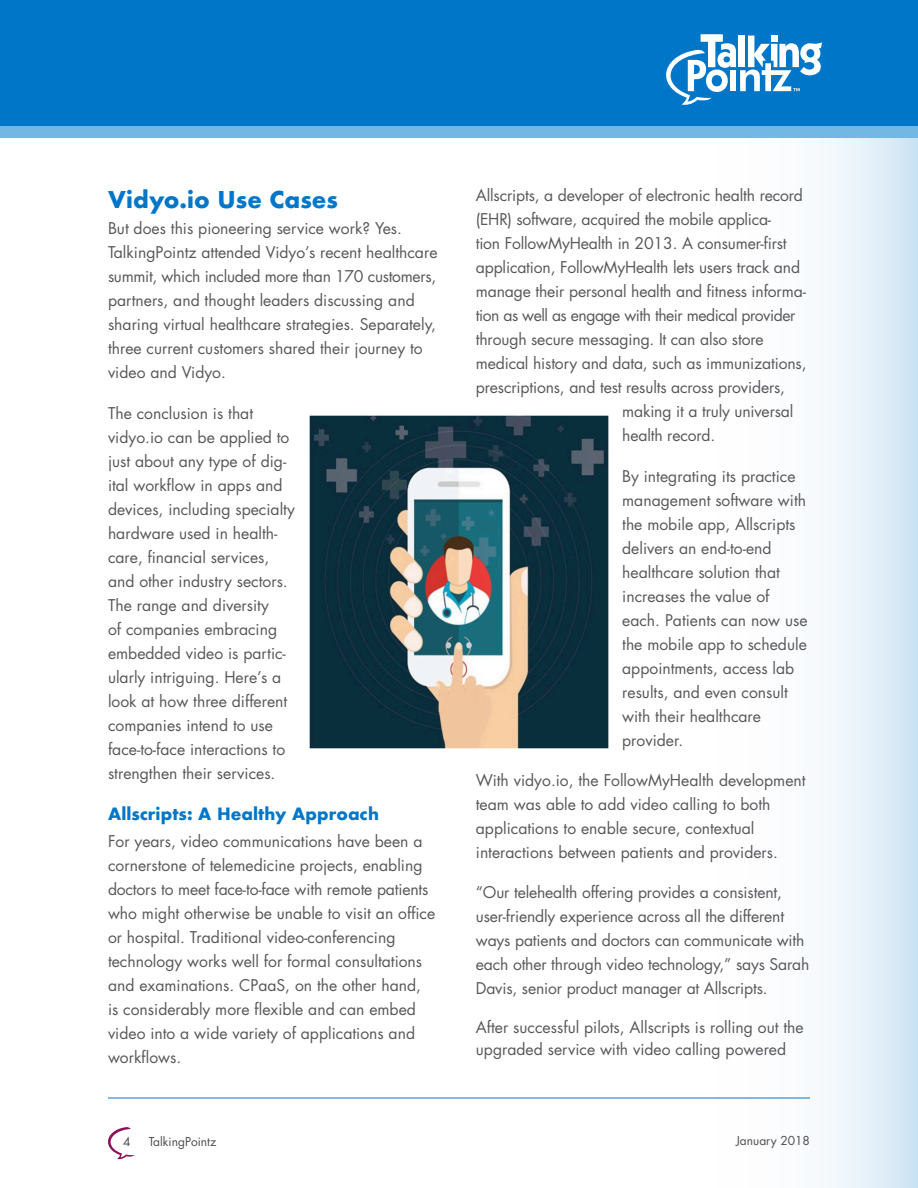
<style>
.page{position:relative;width:918px;height:1188px;background:#fff}
.page>*{position:absolute;margin:0;border:0;box-sizing:border-box;transform-origin:0 0}
.Subhead{font:700 22.5px "Futura";color:#0076c8}
.Copyheads{font:700 16.5px "Futura";color:#0076c8}
.copy{font:15.75px/24px "Futura";color:#57585a}
.Bullets{font:15.75px/22.5px "Futura";color:#57585a}
.copy-2{font:15.75px "Futura";letter-spacing:-.03em;color:#57585a}
.t1{font:12px "Futura";color:#4b4c4d}
</style>
<div class="page">
<hr style="left:108px;top:1098px;width:702px;height:1px;background:#0076c8">
<svg style="left:108px;top:1127px;width:27px;height:33px"></svg>
<svg style="left:594px;top:138px;width:324px;height:1050px"></svg>
<div style="left:0;top:0;width:918px;height:133px;background:#0076c8"></div>
<svg style="left:666px;top:34px;width:156px;height:71px"></svg>
<div style="left:0;top:126px;width:918px;height:12px;background:#73b8e5"></div>
<img style="left:310px;top:416px;width:299px;height:332px">
<p class="Subhead" style="left:108px;top:183px;width:231px">Vidyo.io Use Cases</p>
<p class="copy" style="left:108px;top:216px;width:331px">But does this pioneering service work? Yes.<br>TalkingPointz attended Vidyo’s recent healthcare summit, which included more than 170 customers, partners, and thought leaders discussing and sharing virtual healthcare strategies. Separately, three current customers shared their journey to video and Vidyo.</p>
<p class="copy" style="left:108px;top:401px;width:188px">The conclusion is that vidyo.io can be applied to just about any type of dig&shy;ital workflow in apps and devices, including specialty hardware used in health&shy;care, financial services, and other industry sectors.<br>The range and diversity<br>of companies embracing embedded video is partic&shy;ularly intriguing. Here’s a look at how three different companies intend to use face-to-face interactions to strengthen their services.</p>
<p class="Copyheads" style="left:108px;top:802px;width:273px">Allscripts: A Healthy Approach</p>
<p class="copy" style="left:108px;top:829px;width:329px">For years, video communications have been a cornerstone of telemedicine projects, enabling doctors to meet face-to-face with remote patients who might otherwise be unable to visit an office or hospital. Traditional video-conferencing technology works well for formal consultations and examinations. CPaaS, on the other hand, is considerably more flexible and can embed video into a wide variety of applications and workflows.</p>
<p class="copy" style="left:476px;top:183px;width:329px">Allscripts, a developer of electronic health record</p>
<p class="copy" style="left:476px;top:207px;width:297px">(EHR) software, acquired the mobile applica-</p>
<p class="copy" style="left:476px;top:231px;width:312px">tion FollowMyHealth in 2013. A consumer-first</p>
<p class="copy" style="left:476px;top:255px;width:326px">application, FollowMyHealth lets users track and</p>
<p class="copy" style="left:476px;top:279px;width:332px">manage their personal health and fitness informa-</p>
<p class="copy-2" style="left:476px;top:305px;width:321px">tion as well as engage with their medical provider</p>
<p class="copy" style="left:476px;top:327px;width:289px">through secure messaging. It can also store</p>
<p class="copy" style="left:476px;top:351px;width:332px">medical history and data, such as immunizations,</p>
<p class="copy" style="left:476px;top:375px;width:311px">prescriptions, and test results across providers,</p>
<p class="copy" style="left:622px;top:399px;width:173px">making it a truly universal</p>
<p class="copy" style="left:622px;top:423px;width:95px">health record.</p>
<p class="copy" style="left:622px;top:464px;width:187px">By integrating its practice management software with the mobile app, Allscripts delivers an end-to-end healthcare solution that increases the value of each. Patients can now use the mobile app to schedule appointments, access lab results, and even consult with their healthcare provider.</p>
<p class="copy" style="left:476px;top:768px;width:331px">With vidyo.io, the FollowMyHealth development team was able to add video calling to both applications to enable secure, contextual interactions between patients and providers.</p>
<p class="copy" style="left:476px;top:880px;width:335px">“Our telehealth offering provides a consistent, user-friendly experience across all the different ways patients and doctors can communicate with each other through video technology,” says Sarah Davis, senior product manager at Allscripts.</p>
<p class="Bullets" style="left:476px;top:1015px;width:329px">After successful pilots, Allscripts is rolling out the upgraded service with video calling powered</p>
<p class="t1" style="left:123px;top:1134px;width:9px">4</p>
<p class="t1" style="left:149px;top:1134px;width:69px">TalkingPointz</p>
<p class="t1" style="left:736px;top:1132px;width:75px">January 2018</p>
</div>
